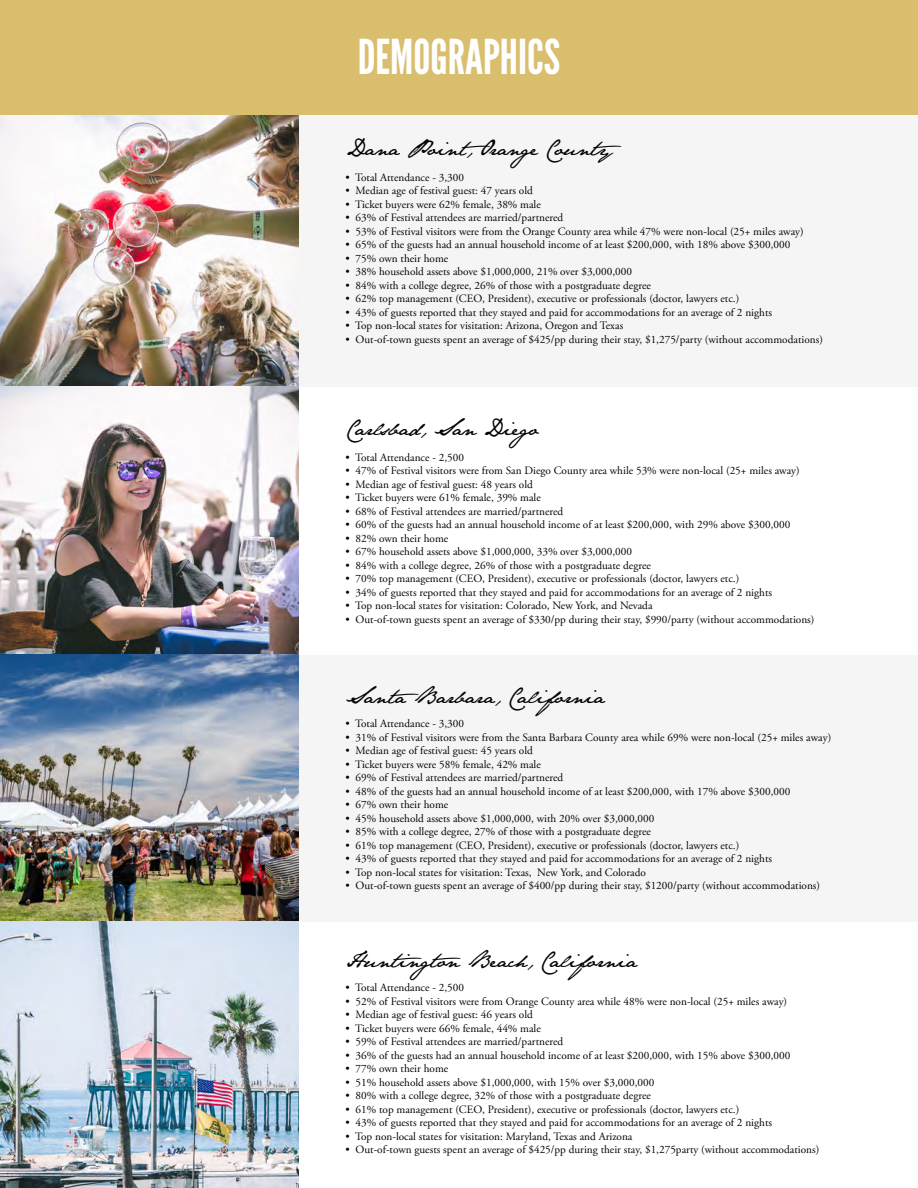
<style>
.page{position:relative;width:918px;height:1188px;background:#fff}
.page>*{position:absolute;margin:0;border:0;box-sizing:border-box;transform-origin:0 0}
.t1{font:48px "League Gothic";color:#fff}
.t2{font:19.5px "Jane Austen";color:#040503}
.t3{font:11.25px "Adobe Garamond Pro";color:#040503}
</style>
<div class="page">
<div style="left:205px;top:655px;width:713px;height:267px;background:#f5f5f5"></div>
<div style="left:205px;top:0;width:713px;height:386px;background:#f5f5f5"></div>
<img style="left:0;top:114px;width:298px;height:541px">
<img style="left:0;top:655px;width:298px;height:533px">
<div style="left:0;top:0;width:918px;height:114px;background:#d9be6e"></div>
<p class="t1" style="left:358px;top:29px;width:204px">DEMOGRAPHICS</p>
<p class="t2" style="left:346px;top:137px;width:277px">Dana Point, Orange County</p>
<p class="t3" style="left:346px;top:170px;width:120px">• Total Attendance - 3,300</p>
<p class="t3" style="left:346px;top:184px;width:189px">• Median age of festival guest: 47 years old</p>
<p class="t3" style="left:346px;top:197px;width:197px">• Ticket buyers were 62% female, 38% male</p>
<p class="t3" style="left:346px;top:211px;width:219px">• 63% of Festival attendees are married/partnered</p>
<p class="t3" style="left:346px;top:224px;width:460px">• 53% of Festival visitors were from the Orange County area while 47% were non-local (25+ miles away)</p>
<p class="t3" style="left:346px;top:238px;width:446px">• 65% of the guests had an annual household income of at least $200,000, with 18% above $300,000</p>
<p class="t3" style="left:346px;top:251px;width:104px">• 75% own their home</p>
<p class="t3" style="left:346px;top:265px;width:288px">• 38% household assets above $1,000,000, 21% over $3,000,000</p>
<p class="t3" style="left:346px;top:278px;width:307px">• 84% with a college degree, 26% of those with a postgraduate degree</p>
<p class="t3" style="left:346px;top:292px;width:395px">• 62% top management (CEO, President), executive or professionals (doctor, lawyers etc.)</p>
<p class="t3" style="left:346px;top:305px;width:428px">• 43% of guests reported that they stayed and paid for accommodations for an average of 2 nights</p>
<p class="t3" style="left:346px;top:319px;width:279px">• Top non-local states for visitation: Arizona, Oregon and Texas</p>
<p class="t3" style="left:346px;top:332px;width:479px">• Out-of-town guests spent an average of $425/pp during their stay, $1,275/party (without accommodations)</p>
<p class="t2" style="left:346px;top:417px;width:197px">Carlsbad, San Diego</p>
<p class="t3" style="left:346px;top:450px;width:120px">• Total Attendance - 2,500</p>
<p class="t3" style="left:346px;top:464px;width:456px">• 47% of Festival visitors were from San Diego County area while 53% were non-local (25+ miles away)</p>
<p class="t3" style="left:346px;top:477px;width:189px">• Median age of festival guest: 48 years old</p>
<p class="t3" style="left:346px;top:491px;width:197px">• Ticket buyers were 61% female, 39% male</p>
<p class="t3" style="left:346px;top:504px;width:219px">• 68% of Festival attendees are married/partnered</p>
<p class="t3" style="left:346px;top:518px;width:446px">• 60% of the guests had an annual household income of at least $200,000, with 29% above $300,000</p>
<p class="t3" style="left:346px;top:531px;width:104px">• 82% own their home</p>
<p class="t3" style="left:346px;top:545px;width:288px">• 67% household assets above $1,000,000, 33% over $3,000,000</p>
<p class="t3" style="left:346px;top:558px;width:307px">• 84% with a college degree, 26% of those with a postgraduate degree</p>
<p class="t3" style="left:346px;top:572px;width:395px">• 70% top management (CEO, President), executive or professionals (doctor, lawyers etc.)</p>
<p class="t3" style="left:346px;top:585px;width:428px">• 34% of guests reported that they stayed and paid for accommodations for an average of 2 nights</p>
<p class="t3" style="left:346px;top:599px;width:309px">• Top non-local states for visitation: Colorado, New York, and Nevada</p>
<p class="t3" style="left:346px;top:612px;width:470px">• Out-of-town guests spent an average of $330/pp during their stay, $990/party (without accommodations)</p>
<p class="t2" style="left:346px;top:685px;width:261px">Santa Barbara, California</p>
<p class="t3" style="left:346px;top:717px;width:120px">• Total Attendance - 3,300</p>
<p class="t3" style="left:346px;top:730px;width:487px">• 31% of Festival visitors were from the Santa Barbara County area while 69% were non-local (25+ miles away)</p>
<p class="t3" style="left:346px;top:744px;width:189px">• Median age of festival guest: 45 years old</p>
<p class="t3" style="left:346px;top:757px;width:197px">• Ticket buyers were 58% female, 42% male</p>
<p class="t3" style="left:346px;top:771px;width:219px">• 69% of Festival attendees are married/partnered</p>
<p class="t3" style="left:346px;top:784px;width:446px">• 48% of the guests had an annual household income of at least $200,000, with 17% above $300,000</p>
<p class="t3" style="left:346px;top:798px;width:104px">• 67% own their home</p>
<p class="t3" style="left:346px;top:811px;width:310px">• 45% household assets above $1,000,000, with 20% over $3,000,000</p>
<p class="t3" style="left:346px;top:825px;width:307px">• 85% with a college degree, 27% of those with a postgraduate degree</p>
<p class="t3" style="left:346px;top:838px;width:395px">• 61% top management (CEO, President), executive or professionals (doctor, lawyers etc.)</p>
<p class="t3" style="left:346px;top:852px;width:428px">• 43% of guests reported that they stayed and paid for accommodations for an average of 2 nights</p>
<p class="t3" style="left:346px;top:865px;width:302px">• Top non-local states for visitation: Texas, New York, and Colorado</p>
<p class="t3" style="left:346px;top:879px;width:476px">• Out-of-town guests spent an average of $400/pp during their stay, $1200/party (without accommodations)</p>
<p class="t2" style="left:346px;top:949px;width:293px">Huntington Beach, California</p>
<p class="t3" style="left:346px;top:981px;width:120px">• Total Attendance - 2,500</p>
<p class="t3" style="left:346px;top:994px;width:443px">• 52% of Festival visitors were from Orange County area while 48% were non-local (25+ miles away)</p>
<p class="t3" style="left:346px;top:1008px;width:189px">• Median age of festival guest: 46 years old</p>
<p class="t3" style="left:346px;top:1021px;width:197px">• Ticket buyers were 66% female, 44% male</p>
<p class="t3" style="left:346px;top:1035px;width:219px">• 59% of Festival attendees are married/partnered</p>
<p class="t3" style="left:346px;top:1048px;width:446px">• 36% of the guests had an annual household income of at least $200,000, with 15% above $300,000</p>
<p class="t3" style="left:346px;top:1062px;width:104px">• 77% own their home</p>
<p class="t3" style="left:346px;top:1075px;width:310px">• 51% household assets above $1,000,000, with 15% over $3,000,000</p>
<p class="t3" style="left:346px;top:1089px;width:307px">• 80% with a college degree, 32% of those with a postgraduate degree</p>
<p class="t3" style="left:346px;top:1102px;width:395px">• 61% top management (CEO, President), executive or professionals (doctor, lawyers etc.)</p>
<p class="t3" style="left:346px;top:1116px;width:428px">• 43% of guests reported that they stayed and paid for accommodations for an average of 2 nights</p>
<p class="t3" style="left:346px;top:1129px;width:288px">• Top non-local states for visitation: Maryland, Texas and Arizona</p>
<p class="t3" style="left:346px;top:1143px;width:475px">• Out-of-town guests spent an average of $425/pp during their stay, $1,275party (without accommodations)</p>
</div>
